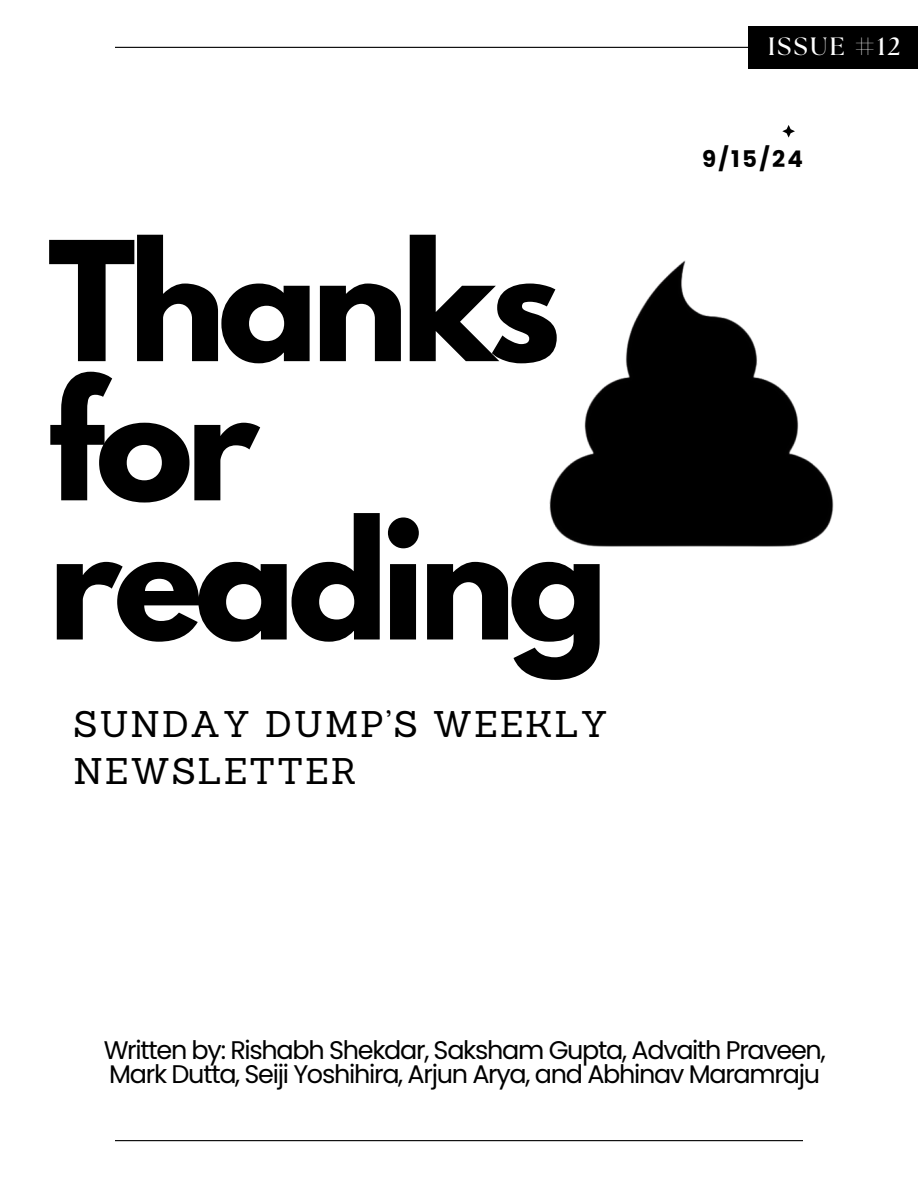
<style>
.page{position:relative;width:918px;height:1188px;background:#fff}
.page>*{position:absolute;margin:0;border:0;box-sizing:border-box;transform-origin:0 0}
.t1{font:700 147px/139.2px "League Spartan";letter-spacing:-.05em;color:#000}
.t2{font:36.15px/47px "Sanchez";letter-spacing:.05em;color:#000}
.t3{font:25.5px/23.7px "Poppins";letter-spacing:-.05em;color:#000}
.t4{font:700 25.05px "The Seasons";letter-spacing:.1em;color:#fff}
.t5{font:700 22.95px "Poppins";color:#000}
</style>
<div class="page">
<hr style="left:115px;top:47px;width:688px;height:1px;background:#000">
<hr style="left:115px;top:1140px;width:688px;height:1px;background:#000">
<svg style="left:782px;top:125px;width:13px;height:13px"></svg>
<img style="left:549px;top:260px;width:285px;height:287px">
<div style="left:748px;top:27px;width:170px;height:42px;background:#000"></div>
<h1 class="t4" style="left:768px;top:35px;width:134px">ISSUE #12</h1>
<p class="t1" style="left:48px;top:251px;width:562px">Thanks for reading</p>
<h4 class="t2" style="left:74px;top:701px;width:536px">SUNDAY DUMP’S WEEKLY<br>NEWSLETTER</h4>
<h3 class="t5" style="left:702px;top:143px;width:102px">9/15/24</h3>
<h2 class="t3" style="left:104px;top:1038px;width:724px">Written by: Rishabh Shekdar, Saksham Gupta, Advaith Praveen,<br>Mark Dutta, Seiji Yoshihira, Arjun Arya, and Abhinav Maramraju</h2>
</div>
